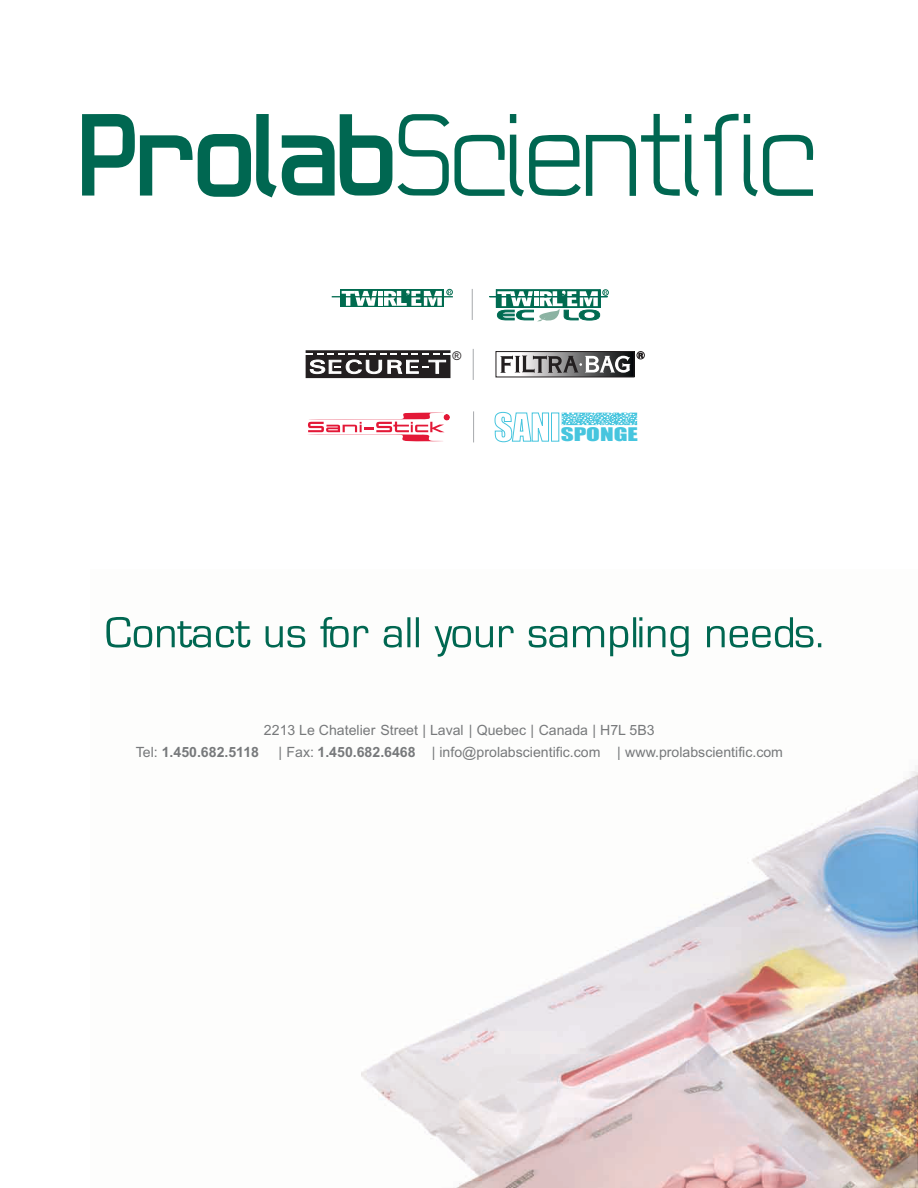
<style>
.page{position:relative;width:918px;height:1188px;background:#fff}
.page>*{position:absolute;margin:0;border:0;box-sizing:border-box;transform-origin:0 0}
.t1{font:17.4px "Impact";color:#46c5de;scale:1.45 1}
.t2{font:14.1px "Arial";color:#77797b}
.t3{font:700 14.1px "Arial";color:#77797b}
.t4{font:12px "Arial";color:#231f20}
.s1{font-weight:400}
.s2{font-weight:700}
</style>
<div class="page">
<img style="left:120px;top:616px;width:798px;height:572px">
<hr style="left:472px;top:289px;width:1px;height:31px;background:#a7a9ac">
<svg style="left:341px;top:289px;width:103px;height:18px"></svg>
<svg style="left:342px;top:291px;width:35px;height:15px"></svg>
<div style="left:378px;top:291px;width:5px;height:15px;background:#fff"></div>
<svg style="left:384px;top:289px;width:69px;height:17px"></svg>
<hr style="left:332px;top:296px;width:121px;height:1px;background:#006b4f">
<svg style="left:639px;top:353px;width:4px;height:4px"></svg>
<div style="left:637px;top:351px;width:8px;height:8px;border:1px solid #231f20;border-radius:50%"></div>
<div style="left:496px;top:352px;width:138px;height:25px;background:linear-gradient(to right,#fff,#060809)"></div>
<div style="left:496px;top:351px;width:138px;height:26px;border:1px solid #231f20"></div>
<svg style="left:500px;top:356px;width:130px;height:17px"></svg>
<hr style="left:473px;top:349px;width:1px;height:31px;background:#a7a9ac">
<svg style="left:308px;top:353px;width:140px;height:23px"></svg>
<div style="left:306px;top:351px;width:144px;height:27px;border:1px solid #231f20"></div>
<svg style="left:306px;top:354px;width:145px;height:20px"></svg>
<svg style="left:562px;top:413px;width:75px;height:12px"></svg>
<svg style="left:494px;top:412px;width:55px;height:30px"></svg>
<div style="left:551px;top:413px;width:8px;height:28px;border:1px solid #46c5de"></div>
<hr style="left:473px;top:411px;width:1px;height:31px;background:#a7a9ac">
<svg style="left:308px;top:413px;width:142px;height:28px"></svg>
<div style="left:496px;top:289px;width:104px;height:19px;border:1px solid #006c56"></div>
<div style="left:602px;top:289px;width:7px;height:7px;border:1px solid #006b4f;border-radius:50%"></div>
<hr style="left:489px;top:296px;width:118px;height:1px;background:#006c56">
<svg style="left:497px;top:291px;width:110px;height:31px"></svg>
<svg style="left:106px;top:617px;width:715px;height:40px"></svg>
<svg style="left:82px;top:114px;width:731px;height:83px"></svg>
<p class="t4" style="left:452px;top:351px;width:10px">®</p>
<p class="t1" style="left:561px;top:427px;width:55px">SPONGE</p>
<p class="t2" style="left:264px;top:725px;width:392px">2213 Le Chatelier Street | Laval | Quebec | Canada | H7L 5B3</p>
<p class="t3" style="left:136px;top:746px;width:125px"><span class="s1">Tel:</span> 1.450.682.5118</p>
<p class="t2" style="left:279px;top:746px;width:506px">| Fax: <span class="s2">1.450.682.6468</span> | info@prolabscientific.com | www.prolabscientific.com</p>
</div>
